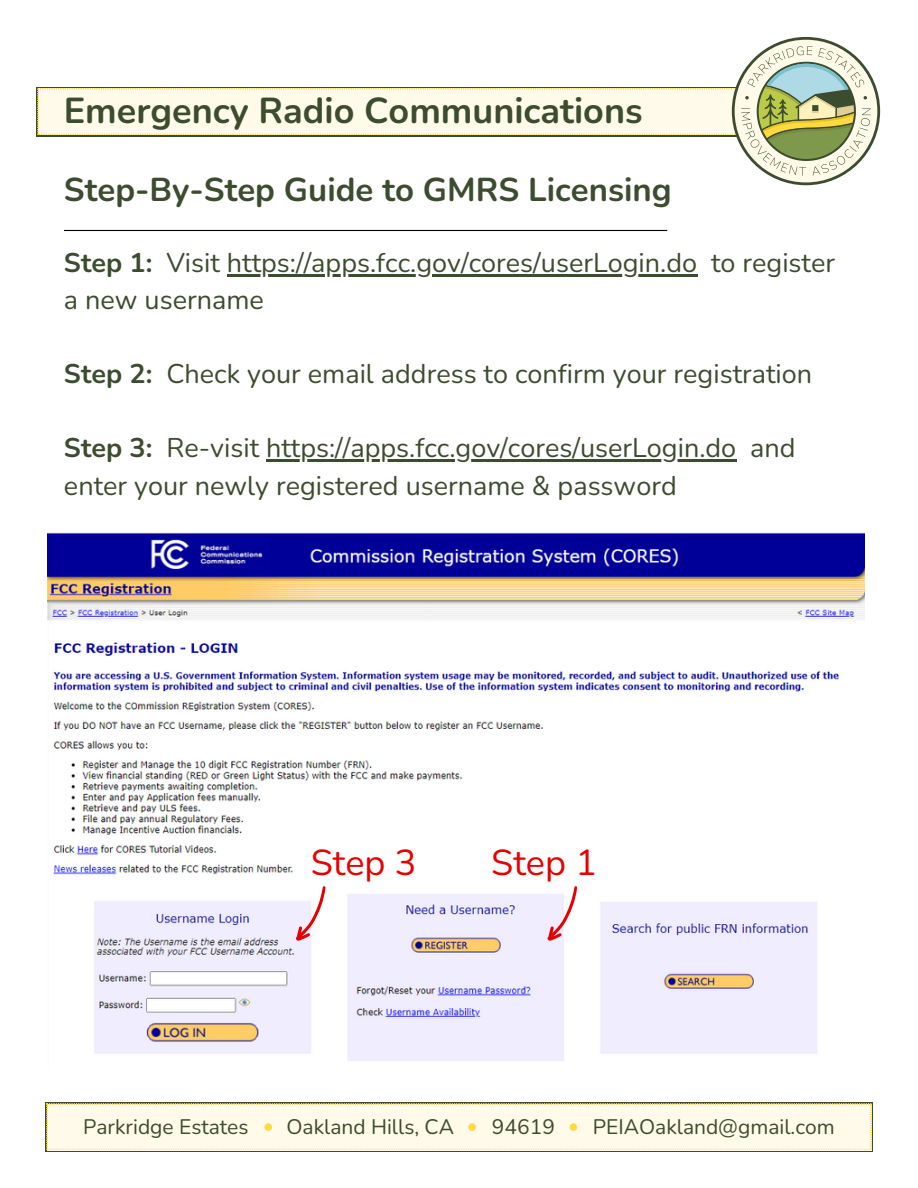
<style>
.page{position:relative;width:918px;height:1188px;background:#fff}
.page>*{position:absolute;margin:0;border:0;box-sizing:border-box;transform-origin:0 0}
.t1{font:700 36px "Nunito";color:#3c4c2e}
.t2{font:36px "Nunito";color:#e60000}
.t3{font:700 33px "Nunito";color:#3c4c2e}
.t4{font:27px "Nunito";color:#3c4c2e}
.t5{font:21px "Nunito";color:#3c4c2e}
.s1{font-weight:700}
</style>
<div class="page">
<svg style="left:38px;top:37px;width:842px;height:148px"></svg>
<svg style="left:45px;top:1102px;width:828px;height:50px;background:#84885d"></svg>
<div style="left:47px;top:1104px;width:824px;height:46px;background:#fffae9"></div>
<div style="left:264px;top:1123px;width:8px;height:8px;background:#ffd940;border-radius:50%"></div>
<div style="left:570px;top:1123px;width:7px;height:8px;background:#ffd940;border-radius:50%"></div>
<div style="left:468px;top:1123px;width:8px;height:8px;background:#ffd940;border-radius:50%"></div>
<hr style="left:64px;top:230px;width:603px;height:1px;background:#000">
<img style="left:48px;top:532px;width:816px;height:529px">
<svg style="left:548px;top:886px;width:29px;height:56px"></svg>
<hr style="left:227px;top:274px;width:470px;height:2px;background:#3c4c2e">
<hr style="left:266px;top:460px;width:470px;height:2px;background:#3c4c2e">
<svg style="left:296px;top:886px;width:29px;height:56px"></svg>
<h1 class="t1" style="left:64px;top:87px;width:580px">Emergency Radio Communications</h1>
<h3 class="t3" style="left:64px;top:167px;width:609px">Step-By-Step Guide to GMRS Licensing</h3>
<h3 class="t4" style="left:64px;top:244px;width:773px"><span class="s1">Step 1:</span> Visit https://apps.fcc.gov/cores/userLogin.do to register</h3>
<h3 class="t4" style="left:64px;top:282px;width:201px">a new username</h3>
<h3 class="t4" style="left:64px;top:356px;width:750px"><span class="s1">Step 2:</span> Check your email address to confirm your registration</h3>
<p class="t4" style="left:64px;top:430px;width:733px"><span class="s1">Step 3:</span> Re-visit https://apps.fcc.gov/cores/userLogin.do and</p>
<h2 class="t4" style="left:64px;top:467px;width:614px">enter your newly registered username &amp; password</h2>
<h2 class="t2" style="left:311px;top:839px;width:107px">Step 3</h2>
<p class="t2" style="left:491px;top:839px;width:107px">Step 1</p>
<p class="t5" style="left:83px;top:1113px;width:167px">Parkridge Estates</p>
<p class="t5" style="left:286px;top:1113px;width:169px">Oakland Hills, CA</p>
<p class="t5" style="left:492px;top:1113px;width:64px">94619</p>
<p class="t5" style="left:593px;top:1113px;width:243px">PEIAOakland@gmail.com</p>
</div>
